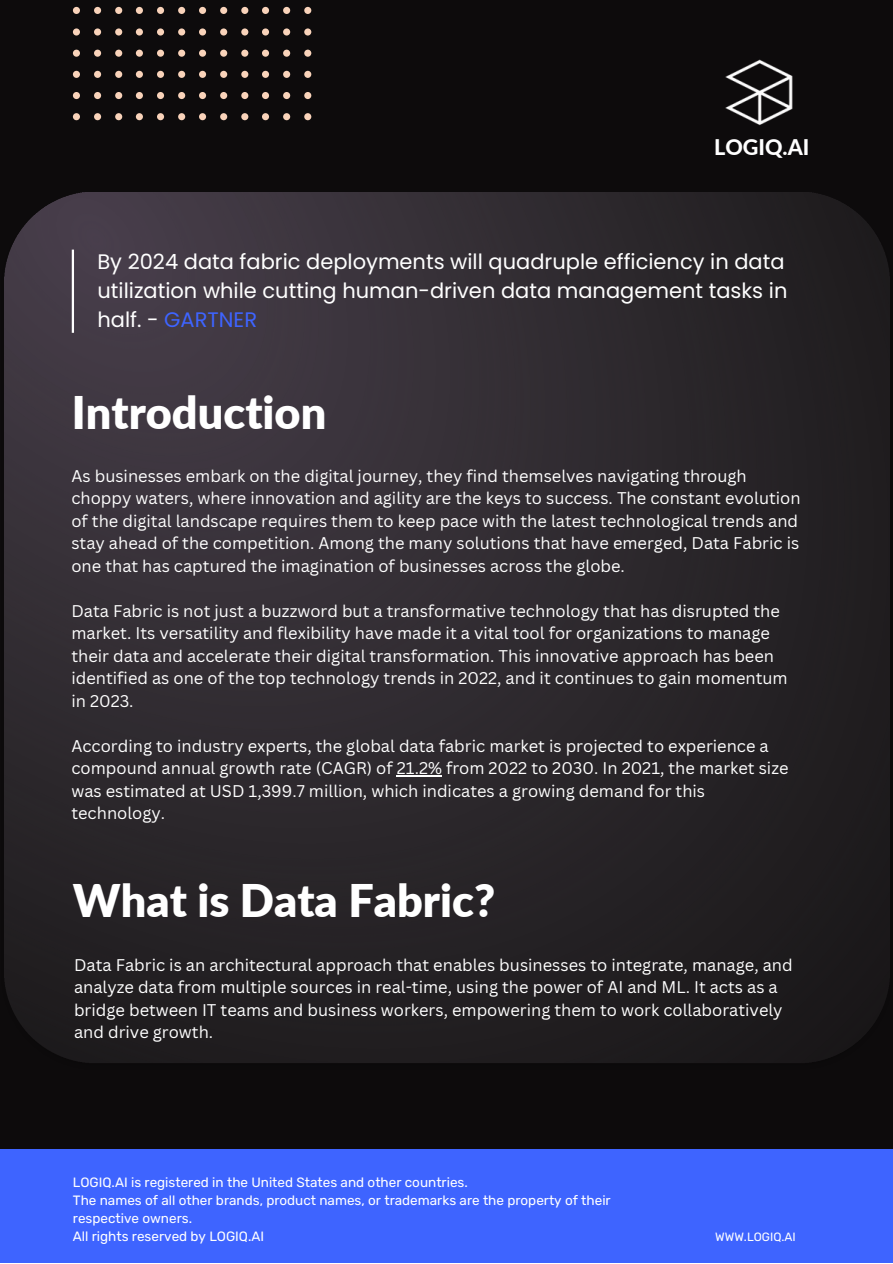
<style>
.page{position:relative;width:893px;height:1264px;background:#fff}
.page>*{position:absolute;margin:0;border:0;box-sizing:border-box;transform-origin:0 0}
.t1{font:900 45px "Lato";color:#fff}
.t2{font:800 21.6px "Lato";color:#fff}
.t3{font:21px/29.2px "Poppins";color:#fff}
.t4{font:16.5px/22.5px "Canva Sans";color:#fff}
.t5{font:13.5px/18px "Rubik";color:#fff}
.t6{font:12px "Rubik";color:#fff}
.s1{color:#3e64ff}
</style>
<div class="page">
<div style="left:0;top:0;width:892px;height:1262px;background:#0d0b0c"></div>
<svg style="left:73px;top:6px;width:238px;height:114px"></svg>
<img style="left:725px;top:59px;width:68px;height:67px">
<img style="left:4px;top:192px;width:886px;height:871px">
<div style="left:0;top:1149px;width:892px;height:113px;background:#3e64ff"></div>
<hr style="left:397px;top:775px;width:45px;height:1px;background:#fff">
<hr style="left:72px;top:249px;width:2px;height:84px;background:#fff">
<p class="t2" style="left:714px;top:134px;width:97px">LOGIQ.AI</p>
<p class="t3" style="left:97px;top:247px;width:691px">By 2024 data fabric deployments will quadruple efficiency in data utilization while cutting human-driven data management tasks in half. - <span class="s1">GARTNER</span></p>
<p class="t1" style="left:72px;top:384px;width:256px">Introduction</p>
<p class="t4" style="left:71px;top:464px;width:730px">As businesses embark on the digital journey, they find themselves navigating through choppy waters, where innovation and agility are the keys to success. The constant evolution of the digital landscape requires them to keep pace with the latest technological trends and stay ahead of the competition. Among the many solutions that have emerged, Data Fabric is one that has captured the imagination of businesses across the globe.</p>
<p class="t4" style="left:71px;top:599px;width:717px">Data Fabric is not just a buzzword but a transformative technology that has disrupted the market. Its versatility and flexibility have made it a vital tool for organizations to manage their data and accelerate their digital transformation. This innovative approach has been identified as one of the top technology trends in 2022, and it continues to gain momentum in 2023.</p>
<p class="t4" style="left:71px;top:734px;width:718px">According to industry experts, the global data fabric market is projected to experience a compound annual growth rate (CAGR) of 21.2% from 2022 to 2030. In 2021, the market size was estimated at USD 1,399.7 million, which indicates a growing demand for this technology.</p>
<p class="t1" style="left:73px;top:873px;width:424px">What is Data Fabric?</p>
<p class="t4" style="left:74px;top:953px;width:720px">Data Fabric is an architectural approach that enables businesses to integrate, manage, and analyze data from multiple sources in real-time, using the power of AI and ML. It acts as a bridge between IT teams and business workers, empowering them to work collaboratively and drive growth.</p>
<p class="t5" style="left:73px;top:1173px;width:396px">LOGIQ.AI is registered in the United States and other countries.</p>
<p class="t5" style="left:73px;top:1191px;width:539px">The names of all other brands, product names, or trademarks are the property of their respective owners.</p>
<p class="t5" style="left:73px;top:1227px;width:193px">All rights reserved by LOGIQ.AI</p>
<p class="t6" style="left:715px;top:1229px;width:82px">WWW.LOGIQ.AI</p>
</div>
